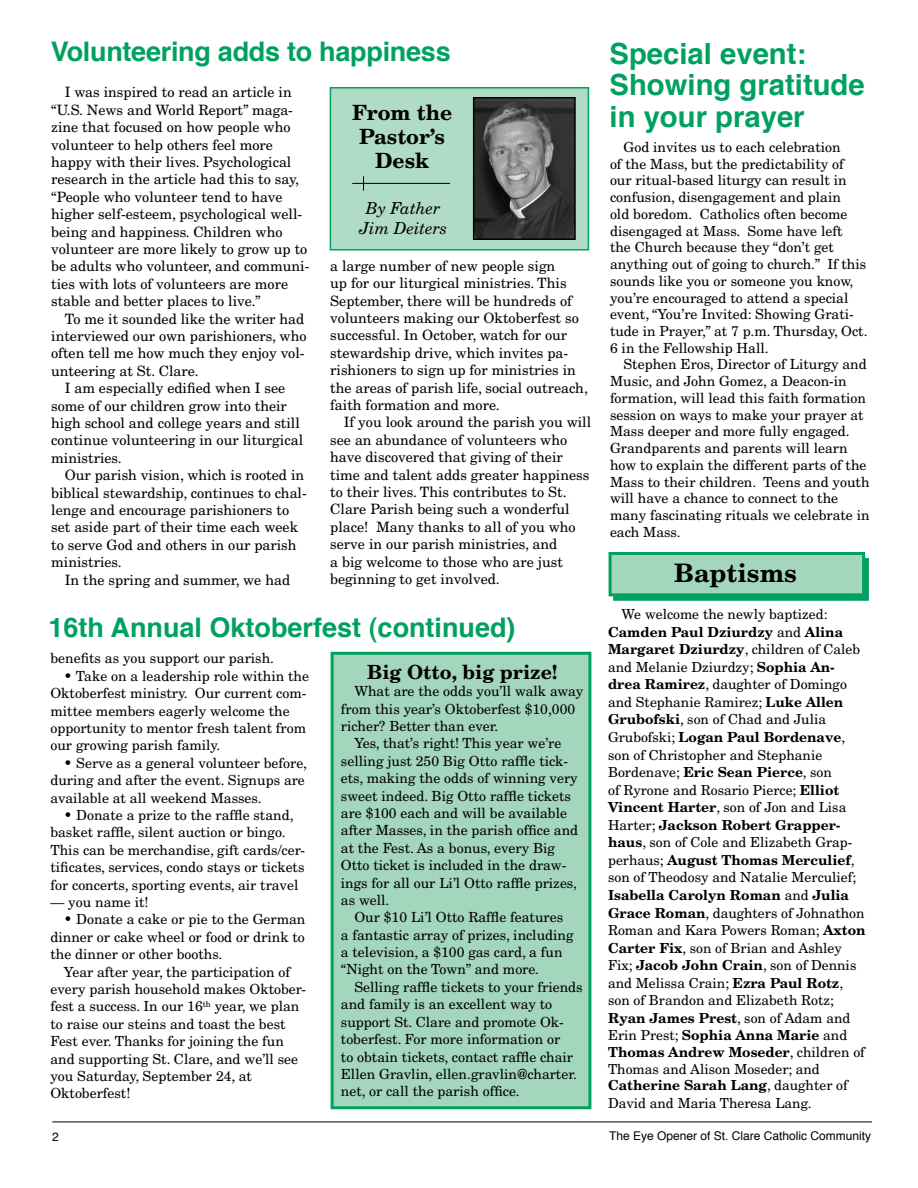
<style>
.page{position:relative;width:918px;height:1188px;background:#fff}
.page>*{position:absolute;margin:0;border:0;box-sizing:border-box;transform-origin:0 0}
.t1{font:700 29.25px/31.5px "Helvetica";color:#00a160}
.t2{font:700 27px "Helvetica";color:#00a160}
.t3{font:700 25.5px "New Century Schlbk";color:#000}
.t4{font:700 21px/24px "New Century Schlbk";color:#000;text-align:center}
.t5{font:700 19.5px "New Century Schlbk";color:#000}
.t6{font:italic 16.5px/19.8px "New Century Schlbk";color:#000;text-align:center}
.t7{font:14.25px/17.4px "New Century Schlbk";color:#000}
.t8{font:13.95px/16.8px "New Century Schlbk";color:#000}
.t9{font:13.8px/17.4px "New Century Schlbk";color:#000}
.t10{font:12px "Helvetica";color:#000}
.s1{font-weight:700}
</style>
<div class="page">
<div style="left:613px;top:558px;width:256px;height:43px;background:#00a160;border:2px solid #00a160"></div>
<div style="left:609px;top:552px;width:256px;height:44px;background:#a4d5bd;border:3px solid #00a160"></div>
<div style="left:330px;top:87px;width:259px;height:163px;background:#b0dbc6;border:2px solid #00a160"></div>
<div style="left:331px;top:652px;width:260px;height:457px;background:#a4d5bd;border:3px solid #00a160"></div>
<svg style="left:363px;top:176px;width:1px;height:15px"></svg>
<hr style="left:352px;top:183px;width:98px;height:1px;background:#000">
<img style="left:476px;top:100px;width:97px;height:137px">
<div style="left:473px;top:97px;width:103px;height:143px;border:2px solid #000"></div>
<hr style="left:52px;top:1122px;width:820px;height:1px;background:#000">
<h2 class="t2" style="left:51px;top:29px;width:401px">Volunteering adds to happiness</h2>
<p class="t7" style="left:51px;top:85px;width:260px;text-indent:13px">I was inspired to read an article in “U.S. News and World Report” maga&shy;zine that focused on how people who volunteer to help others feel more happy with their lives. Psychological research in the article had this to say, “People who volunteer tend to have higher self-esteem, psychological well&shy;being and happiness. Children who volunteer are more likely to grow up to be adults who volunteer, and communi&shy;ties with lots of volunteers are more stable and better places to live.”</p>
<p class="t7" style="left:51px;top:311px;width:257px;text-indent:13px">To me it sounded like the writer had interviewed our own parishioners, who often tell me how much they enjoy vol&shy;unteering at St. Clare.</p>
<p class="t7" style="left:51px;top:381px;width:254px;text-indent:13px">I am especially edified when I see some of our children grow into their high school and college years and still continue volunteering in our liturgical ministries.</p>
<p class="t7" style="left:51px;top:468px;width:257px;text-indent:13px">Our parish vision, which is rooted in biblical stewardship, continues to chal&shy;lenge and encourage parishioners to set aside part of their time each week to serve God and others in our parish ministries.</p>
<p class="t7" style="left:65px;top:572px;width:227px">In the spring and summer, we had</p>
<h3 class="t4" style="left:352px;top:102px;width:102px">From the<br>Pastor’s<br>Desk</h3>
<p class="t6" style="left:359px;top:200px;width:90px">By Father<br>Jim Deiters</p>
<p class="t7" style="left:330px;top:258px;width:259px">a large number of new people sign<br>up for our liturgical ministries. This September, there will be hundreds of volunteers making our Oktoberfest so successful. In October, watch for our stewardship drive, which invites pa&shy;rishioners to sign up for ministries in the areas of parish life, social outreach, faith formation and more.</p>
<p class="t7" style="left:330px;top:415px;width:263px;text-indent:13px">If you look around the parish you will see an abundance of volunteers who have discovered that giving of their time and talent adds greater happiness to their lives. This contributes to St.<br>Clare Parish being such a wonderful place! Many thanks to all of you who serve in our parish ministries, and<br>a big welcome to those who are just beginning to get involved.</p>
<h2 class="t2" style="left:49px;top:605px;width:469px">16th Annual Oktoberfest (continued)</h2>
<p class="t8" style="left:50px;top:651px;width:225px">benefits as you support our parish.</p>
<p class="t8" style="left:50px;top:669px;width:260px;line-height:17.4px;text-indent:14px">• Take on a leadership role within the Oktoberfest ministry. Our current com&shy;mittee members eagerly welcome the opportunity to mentor fresh talent from our growing parish family.</p>
<p class="t8" style="left:50px;top:756px;width:258px;line-height:17.4px;text-indent:14px">• Serve as a general volunteer before, during and after the event. Signups are available at all weekend Masses.</p>
<p class="t8" style="left:50px;top:808px;width:256px;line-height:17.4px;text-indent:14px">• Donate a prize to the raffle stand, basket raffle, silent auction or bingo.<br>This can be merchandise, gift cards/cer&shy;tificates, services, condo stays or tickets for concerts, sporting events, air travel</p>
<p class="t8" style="left:50px;top:895px;width:100px">— you name it!</p>
<p class="t8" style="left:50px;top:912px;width:257px;line-height:17.4px;text-align:justify;text-indent:14px">• Donate a cake or pie to the German dinner or cake wheel or food or drink to the dinner or other booths.</p>
<p class="t8" style="left:50px;top:964px;width:257px;line-height:17.4px;text-indent:14px">Year after year, the participation of every parish household makes Oktober&shy;fest a success. In our 16<sup>th</sup> year, we plan to raise our steins and toast the best Fest ever. Thanks for joining the fun and supporting St. Clare, and we’ll see you Saturday, September 24, at Oktoberfest!</p>
<h3 class="t5" style="left:367px;top:659px;width:192px">Big Otto, big prize!</h3>
<p class="t8" style="left:354px;top:684px;width:230px">What are the odds you’ll walk away</p>
<p class="t8" style="left:341px;top:702px;width:236px">from this year’s Oktoberfest $10,000</p>
<p class="t8" style="left:341px;top:719px;width:159px">richer? Better than ever.</p>
<p class="t8" style="left:354px;top:736px;width:208px">Yes, that’s right! This year we’re</p>
<p class="t8" style="left:341px;top:754px;width:229px">selling just 250 Big Otto raffle tick-</p>
<p class="t8" style="left:341px;top:771px;width:238px">ets, making the odds of winning very</p>
<p class="t8" style="left:341px;top:789px;width:232px">sweet indeed. Big Otto raffle tickets</p>
<p class="t8" style="left:341px;top:806px;width:228px">are $100 each and will be available</p>
<p class="t8" style="left:341px;top:823px;width:239px">after Masses, in the parish office and</p>
<p class="t8" style="left:341px;top:841px;width:216px">at the Fest. As a bonus, every Big</p>
<p class="t8" style="left:341px;top:858px;width:227px">Otto ticket is included in the draw-</p>
<p class="t8" style="left:341px;top:876px;width:238px">ings for all our Li’l Otto raffle prizes,</p>
<p class="t8" style="left:341px;top:893px;width:50px">as well.</p>
<p class="t8" style="left:354px;top:910px;width:210px">Our $10 Li’l Otto Raffle features</p>
<p class="t8" style="left:341px;top:928px;width:234px">a fantastic array of prizes, including</p>
<p class="t8" style="left:341px;top:945px;width:223px">a television, a $100 gas card, a fun</p>
<p class="t8" style="left:341px;top:963px;width:200px">“Night on the Town” and more.</p>
<p class="t8" style="left:354px;top:980px;width:230px">Selling raffle tickets to your friends</p>
<p class="t8" style="left:341px;top:997px;width:213px">and family is an excellent way to</p>
<p class="t8" style="left:341px;top:1015px;width:224px">support St. Clare and promote Ok-</p>
<p class="t8" style="left:341px;top:1032px;width:221px">toberfest. For more information or</p>
<p class="t8" style="left:341px;top:1050px;width:234px">to obtain tickets, contact raffle chair</p>
<p class="t8" style="left:341px;top:1067px;width:238px">Ellen Gravlin, ellen.gravlin@charter.</p>
<p class="t8" style="left:341px;top:1084px;width:180px">net, or call the parish office.</p>
<h1 class="t1" style="left:610px;top:38px;width:257px">Special event:<br>Showing gratitude in your prayer</h1>
<p class="t8" style="left:610px;top:140px;width:259px;text-indent:14px">God invites us to each celebration<br>of the Mass, but the predictability of our ritual-based liturgy can result in confusion, disengagement and plain<br>old boredom. Catholics often become disengaged at Mass. Some have left<br>the Church because they “don’t get anything out of going to church.” If this sounds like you or someone you know, you’re encouraged to attend a special event, “You’re Invited: Showing Grati&shy;tude in Prayer,” at 7 p.m. Thursday, Oct.<br>6 in the Fellowship Hall.</p>
<p class="t8" style="left:610px;top:358px;width:261px;text-indent:14px">Stephen Eros, Director of Liturgy and Music, and John Gomez, a Deacon-in formation, will lead this faith formation session on ways to make your prayer at Mass deeper and more fully engaged.<br>Grandparents and parents will learn how to explain the different parts of the Mass to their children. Teens and youth will have a chance to connect to the many fascinating rituals we celebrate in each Mass.</p>
<h3 class="t3" style="left:674px;top:556px;width:124px">Baptisms</h3>
<p class="t9" style="left:608px;top:607px;width:259px;text-indent:14px">We welcome the newly baptized:<br><span class="s1">Camden Paul Dziurdzy</span> and <span class="s1">Alina Margaret Dziurdzy</span>, children of Caleb and Melanie Dziurdzy; <span class="s1">Sophia An&shy;drea Ramirez</span>, daughter of Domingo and Stephanie Ramirez; <span class="s1">Luke Allen Grubofski</span>, son of Chad and Julia Grubofski; <span class="s1">Logan Paul Bordenave</span>, son of Christopher and Stephanie Bordenave; <span class="s1">Eric Sean Pierce</span>, son<br>of Ryrone and Rosario Pierce; <span class="s1">Elliot Vincent Harter</span>, son of Jon and Lisa Harter; <span class="s1">Jackson Robert Grapper&shy;haus</span>, son of Cole and Elizabeth Grap&shy;perhaus; <span class="s1">August Thomas Merculief</span>, son of Theodosy and Natalie Merculief; <span class="s1">Isabella Carolyn Roman</span> and <span class="s1">Julia Grace Roman</span>, daughters of Johnathon Roman and Kara Powers Roman; <span class="s1">Axton Carter Fix</span>, son of Brian and Ashley Fix; <span class="s1">Jacob John Crain</span>, son of Dennis and Melissa Crain; <span class="s1">Ezra Paul Rotz</span>, son of Brandon and Elizabeth Rotz; <span class="s1">Ryan James Prest</span>, son of Adam and Erin Prest; <span class="s1">Sophia Anna Marie</span> and <span class="s1">Thomas Andrew Moseder</span>, children of Thomas and Alison Moseder; and <span class="s1">Catherine Sarah Lang</span>, daughter of</p>
<p class="t9" style="left:608px;top:1096px;width:205px">David and Maria Theresa Lang.</p>
<p class="t10" style="left:52px;top:1127px;width:8px">2</p>
<p class="t10" style="left:609px;top:1126px;width:264px">The Eye Opener of St. Clare Catholic Community</p>
</div>
